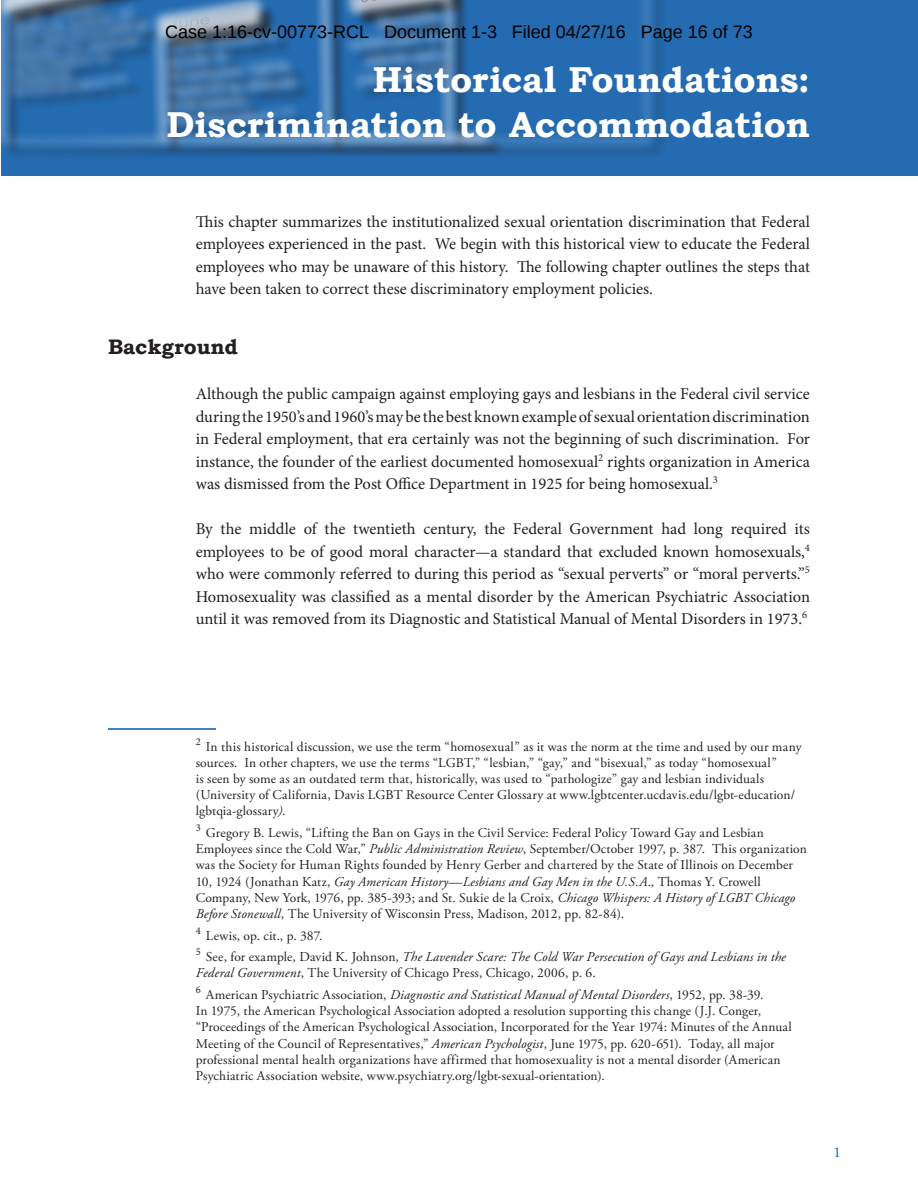
<style>
.page{position:relative;width:918px;height:1188px;background:#fff}
.page>*{position:absolute;margin:0;border:0;box-sizing:border-box;transform-origin:0 0}
.HL1_Section_Head{font:700 36px/45px "Bookman Old Style";letter-spacing:-.005em;color:#fff;text-align:right}
.HL2_Section_with_TOC{font:700 21px "Bookman Old Style";letter-spacing:.005em;color:#231f20}
.t1{font:18px "Liberation Sans";color:#000}
.para{font:16.5px/22.5px "Minion Pro";color:#231f20;text-align:justify}
.t2{font:15px "Adobe Garamond Pro";color:#015ca7}
.Footnotes{font:13.5px/16.2px "Adobe Garamond Pro";letter-spacing:.01em;color:#231f20}
.Footnotes-2{font:italic 13.5px/16.2px "Adobe Garamond Pro";letter-spacing:.01em;color:#231f20}
.s1{font-style:italic}
.s2{font-style:normal}
</style>
<div class="page">
<div style="left:1px;top:0;width:917px;height:176px;background:#246bb1"></div>
<div style="left:3px;top:0;width:663px;height:160px;background:#231f20;opacity:.75"></div>
<div style="left:0;top:0;width:657px;height:151px;background:#fff;opacity:.75"></div>
<div style="left:1px;top:0;width:648px;height:142px;background:#231f20;opacity:.75"></div>
<hr style="left:108px;top:728px;width:108px;height:2px;background:#015ca7">
<h3 class="t1" style="left:165px;top:24px;width:589px">Case 1:16-cv-00773-RCL Document 1-3 Filed 04/27/16 Page 16 of 73</h3>
<p class="HL1_Section_Head" style="left:166px;top:56px;width:645px">Historical Foundations:<br>Discrimination to Accommodation</p>
<p class="para" style="left:196px;top:210px;width:616px">This chapter summarizes the institutionalized sexual orientation discrimination that Federal employees experienced in the past. We begin with this historical view to educate the Federal employees who may be unaware of this history. The following chapter outlines the steps that have been taken to correct these discriminatory employment policies.</p>
<p class="HL2_Section_with_TOC" style="left:108px;top:332px;width:132px">Background</p>
<p class="para" style="left:196px;top:383px;width:616px">Although the public campaign against employing gays and lesbians in the Federal civil service during the 1950’s and 1960’s may be the best known example of sexual orientation discrimination in Federal employment, that era certainly was not the beginning of such discrimination. For instance, the founder of the earliest documented homosexual<sup>2</sup> rights organization in America was dismissed from the Post Office Department in 1925 for being homosexual.<sup>3</sup></p>
<p class="para" style="left:196px;top:518px;width:616px">By the middle of the twentieth century, the Federal Government had long required its employees to be of good moral character—a standard that excluded known homosexuals,<sup>4 </sup>who were commonly referred to during this period as “sexual perverts” or “moral perverts.”<sup>5<br></sup>Homosexuality was classified as a mental disorder by the American Psychiatric Association until it was removed from its Diagnostic and Statistical Manual of Mental Disorders in 1973.<sup>6</sup></p>
<p class="Footnotes" style="left:196px;top:739px;width:607px"><sup>2</sup> In this historical discussion, we use the term “homosexual” as it was the norm at the time and used by our many sources. In other chapters, we use the terms “LGBT,” “lesbian,” “gay,” and “bisexual,” as today “homosexual”<br>is seen by some as an outdated term that, historically, was used to “pathologize” gay and lesbian individuals (University of California, Davis LGBT Resource Center Glossary at www.lgbtcenter.ucdavis.edu/lgbt-education/ lgbtqia-glossary<span class="s1">)</span>.</p>
<p class="Footnotes" style="left:196px;top:825px;width:613px"><sup>3</sup> Gregory B. Lewis, “Lifting the Ban on Gays in the Civil Service: Federal Policy Toward Gay and Lesbian Employees since the Cold War,” <span class="s1">Public Administration Review</span>, September/October 1997, p. 387. This organization was the Society for Human Rights founded by Henry Gerber and chartered by the State of Illinois on December 10, 1924 (Jonathan Katz, <span class="s1">Gay American History—Lesbians and Gay Men in the U.S.A</span>., Thomas Y. Crowell Company, New York, 1976, pp. 385-393; and St. Sukie de la Croix, <span class="s1">Chicago Whispers: A History of LGBT Chicago Before Stonewall</span>, The University of Wisconsin Press, Madison, 2012, pp. 82-84).</p>
<p class="Footnotes" style="left:196px;top:928px;width:128px"><sup>4</sup> Lewis, op. cit., p. 387.</p>
<p class="Footnotes-2" style="left:196px;top:949px;width:592px"><sup>5</sup> <span class="s2">See, for example, David K. Johnson,</span> The Lavender Scare: The Cold War Persecution of Gays and Lesbians in the<br>Federal Government<span class="s2">, The University of Chicago Press, Chicago, 2006, p. 6.</span></p>
<p class="Footnotes" style="left:196px;top:987px;width:598px"><sup>6</sup> American Psychiatric Association, <span class="s1">Diagnostic and Statistical Manual of Mental Disorders</span>, 1952, pp. 38-39.<br>In 1975, the American Psychological Association adopted a resolution supporting this change (J.J. Conger, “Proceedings of the American Psychological Association, Incorporated for the Year 1974: Minutes of the Annual Meeting of the Council of Representatives,” <span class="s1">American Psychologist</span>, June 1975, pp. 620-651). Today, all major professional mental health organizations have affirmed that homosexuality is not a mental disorder (American Psychiatric Association website, www.psychiatry.org/lgbt-sexual-orientation).</p>
<p class="t2" style="left:834px;top:1143px;width:9px">1</p>
</div>
